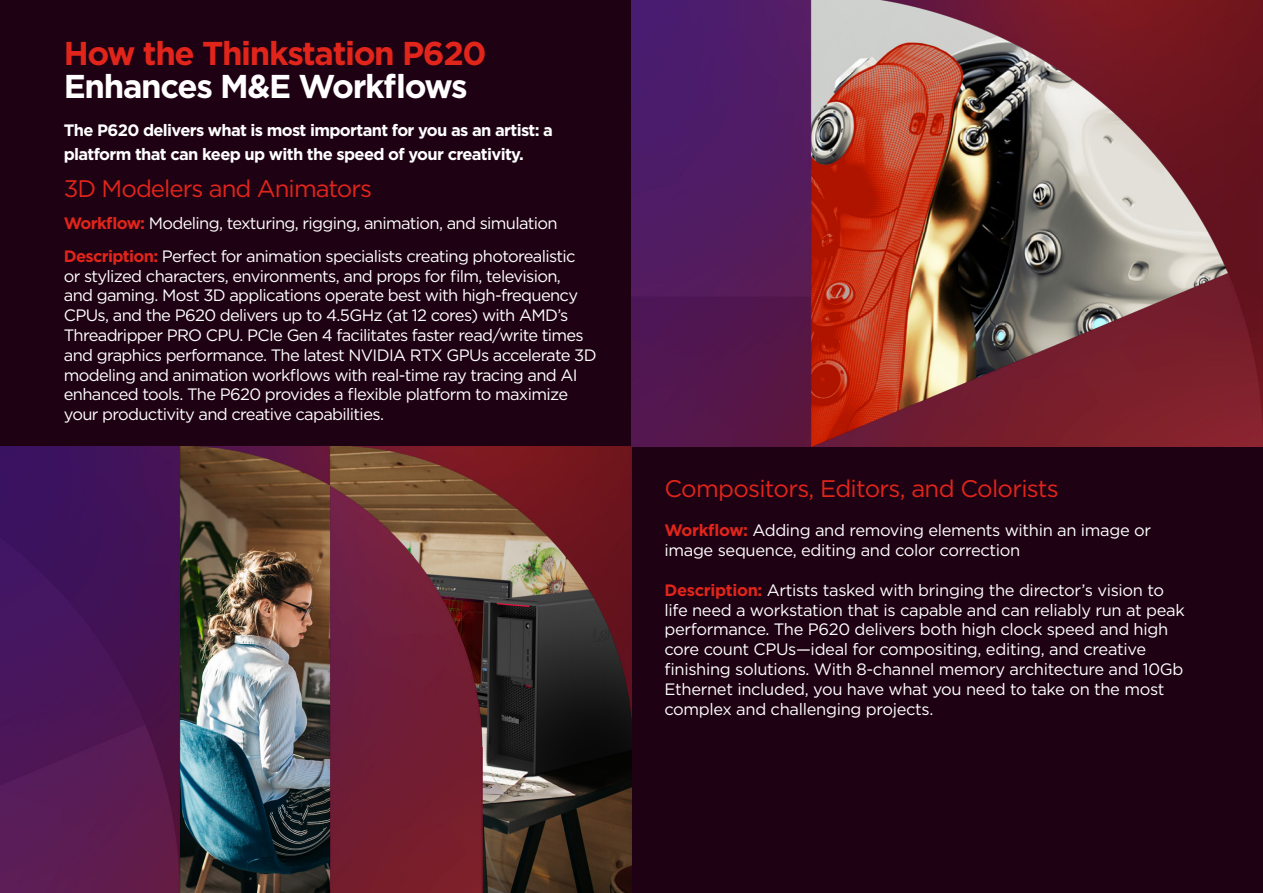
<style>
.page{position:relative;width:1263px;height:893px;background:#1e0113}
.page>*{position:absolute;margin:0;border:0;box-sizing:border-box;transform-origin:0 0}
.t1{font:700 33px "Gotham";letter-spacing:-.04em;color:#e1251b}
.t2{font:700 33px "Gotham";letter-spacing:-.04em;color:#fff}
.t3{font:24px "Gotham";letter-spacing:-.04em;color:#e1251b}
.t4{font:16.5px/19.8px "Gotham";letter-spacing:-.04em;color:#fff}
.t5{font:16.5px "Gotham";letter-spacing:-.02em;color:#fff}
.t6{font:700 16.5px/24px "Gotham";letter-spacing:-.04em;color:#fff}
.s1{font-weight:700;color:#e1251b}
</style>
<div class="page">
<img style="left:0;top:446px;width:631px;height:447px">
<img style="left:631px;top:0;width:632px;height:446px">
<p class="t1" style="left:64px;top:31px;width:424px">How the Thinkstation P620</p>
<p class="t2" style="left:64px;top:64px;width:405px">Enhances M&amp;E Workflows</p>
<p class="t6" style="left:64px;top:118px;width:491px">The P620 delivers what is most important for you as an artist: a platform that can keep up with the speed of your creativity.</p>
<p class="t3" style="left:64px;top:173px;width:310px">3D Modelers and Animators</p>
<p class="t4" style="left:64px;top:213px;width:495px"><span class="s1">Workflow:</span> Modeling, texturing, rigging, animation, and simulation</p>
<p class="t4" style="left:64px;top:246px;width:534px"><span class="s1">Description:</span> Perfect for animation specialists creating photorealistic<br>or stylized characters, environments, and props for film, television,<br>and gaming. Most 3D applications operate best with high-frequency CPUs, and the P620 delivers up to 4.5GHz (at 12 cores) with AMD’s Threadripper PRO CPU. PCIe Gen 4 facilitates faster read/write times and graphics performance. The latest NVIDIA RTX GPUs accelerate 3D modeling and animation workflows with real-time ray tracing and AI enhanced tools. The P620 provides a flexible platform to maximize your productivity and creative capabilities.</p>
<p class="t3" style="left:664px;top:473px;width:396px">Compositors, Editors, and Colorists</p>
<p class="t5" style="left:664px;top:520px;width:488px"><span class="s1">Workflow:</span> Adding and removing elements within an image or</p>
<p class="t5" style="left:664px;top:540px;width:357px">image sequence, editing and color correction</p>
<p class="t5" style="left:664px;top:579px;width:501px"><span class="s1">Description:</span> Artists tasked with bringing the director’s vision to</p>
<p class="t5" style="left:664px;top:599px;width:522px">life need a workstation that is capable and can reliably run at peak</p>
<p class="t5" style="left:664px;top:619px;width:505px">performance. The P620 delivers both high clock speed and high</p>
<p class="t5" style="left:664px;top:639px;width:483px">core count CPUs—ideal for compositing, editing, and creative</p>
<p class="t5" style="left:664px;top:659px;width:521px">finishing solutions. With 8-channel memory architecture and 10Gb</p>
<p class="t5" style="left:664px;top:678px;width:501px">Ethernet included, you have what you need to take on the most</p>
<p class="t5" style="left:664px;top:698px;width:271px">complex and challenging projects.</p>
</div>
